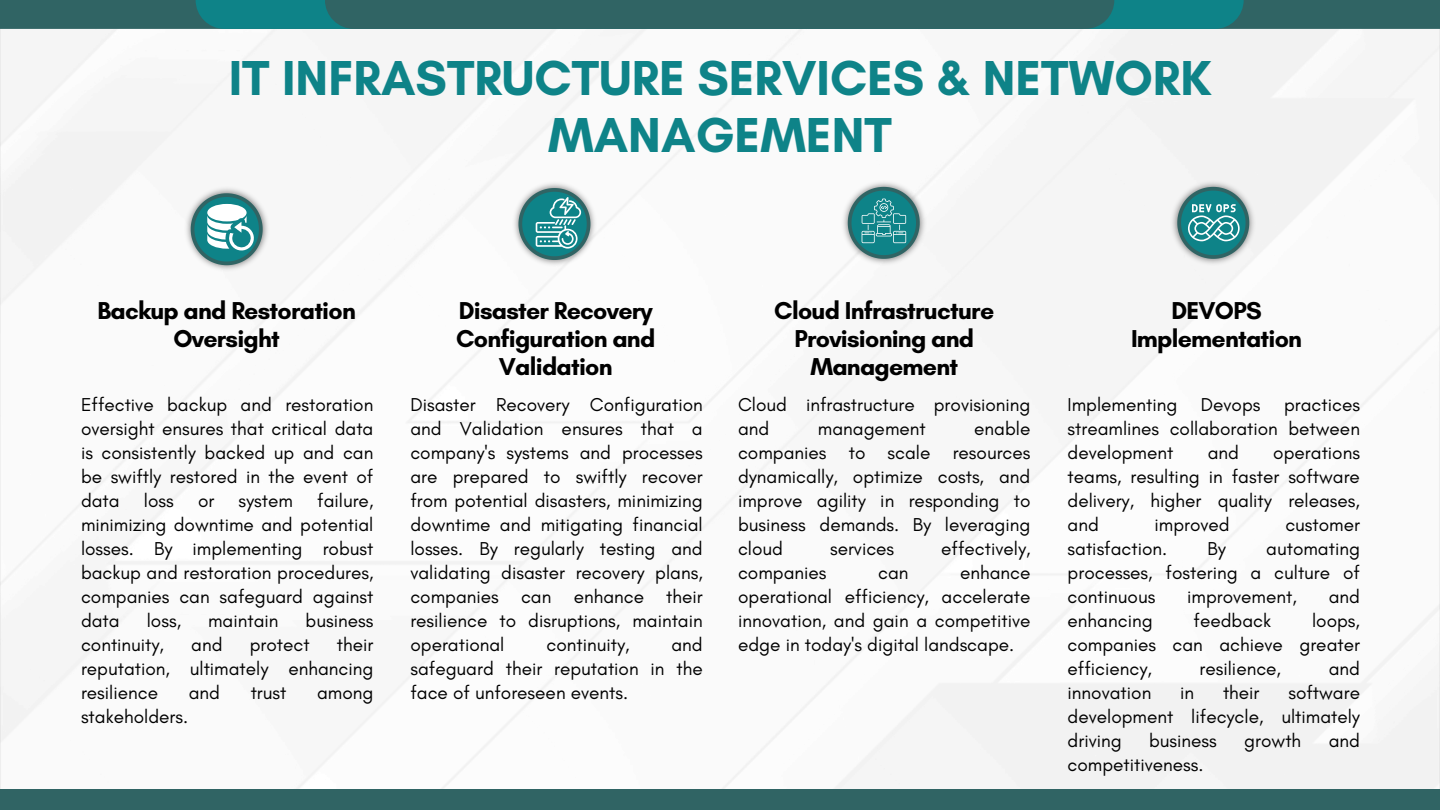
<style>
.page{position:relative;width:1440px;height:810px;background:#fff}
.page>*{position:absolute;margin:0;border:0;box-sizing:border-box;transform-origin:0 0}
.t1{font:700 50px/57px "Glacial Indifference";color:#0e8388;text-align:center}
.t2{font:700 24.9px/28px "Glacial Indifference";letter-spacing:-.03em;color:#000;text-align:center}
.t3{font:19px/24px "Glacial Indifference";color:#000;text-align:justify}
</style>
<div class="page">
<img style="left:184px;top:187px;width:85px;height:85px">
<img style="left:512px;top:182px;width:85px;height:84px">
<img style="left:841px;top:180px;width:85px;height:85px">
<img style="left:1171px;top:180px;width:85px;height:85px">
<div style="left:0;top:789px;width:1440px;height:21px;background:#306464"></div>
<svg style="left:191px;top:193px;width:72px;height:72px"></svg>
<svg style="left:518px;top:188px;width:72px;height:72px"></svg>
<svg style="left:848px;top:187px;width:72px;height:72px;background:#4f999c"></svg>
<svg style="left:1177px;top:187px;width:72px;height:72px;background:#5a9fa1"></svg>
<div style="left:0;top:0;width:1440px;height:29px;background:#306464"></div>
<div style="left:196px;top:0;width:1048px;height:29px;background:#0e8388"></div>
<div style="left:325px;top:0;width:789px;height:29px;background:#306464"></div>
<p class="t1" style="left:229px;top:49px;width:984px">IT INFRASTRUCTURE SERVICES &amp; NETWORK<br>MANAGEMENT</p>
<p class="t2" style="left:98px;top:296px;width:260px">Backup and Restoration<br>Oversight</p>
<p class="t3" style="left:81px;top:393px;width:294px">Effective backup and restoration oversight ensures that critical data is consistently backed up and can be swiftly restored in the event of data</p>
<p class="t3" style="left:81px;top:489px;width:294px;text-indent:236px">failure, minimizing downtime and potential losses. By implementing robust backup and restoration procedures, companies can safeguard against data</p>
<p class="t3" style="left:144px;top:489px;width:31px">loss</p>
<p class="t3" style="left:198px;top:489px;width:18px">or</p>
<p class="t3" style="left:239px;top:489px;width:56px">system</p>
<p class="t3" style="left:147px;top:609px;width:36px">loss,</p>
<p class="t3" style="left:208px;top:609px;width:72px">maintain</p>
<p class="t3" style="left:306px;top:609px;width:69px">business</p>
<p class="t3" style="left:81px;top:633px;width:85px">continuity,</p>
<p class="t3" style="left:191px;top:633px;width:33px">and</p>
<p class="t3" style="left:250px;top:633px;width:61px">protect</p>
<p class="t3" style="left:81px;top:633px;width:294px;text-indent:256px">their reputation, ultimately enhancing resilience</p>
<p class="t3" style="left:189px;top:681px;width:33px">and</p>
<p class="t3" style="left:251px;top:681px;width:37px">trust</p>
<p class="t3" style="left:317px;top:681px;width:58px">among</p>
<p class="t3" style="left:81px;top:705px;width:109px">stakeholders.</p>
<p class="t2" style="left:456px;top:296px;width:201px">Disaster Recovery<br>Configuration and<br>Validation</p>
<p class="t3" style="left:410px;top:393px;width:294px">Disaster Recovery Configuration and Validation ensures that a company's systems and processes are prepared to swiftly recover from potential disasters, minimizing downtime and mitigating financial losses. By regularly testing and validating disaster recovery plans, companies can enhance their resilience to disruptions, maintain operational</p>
<p class="t3" style="left:410px;top:633px;width:294px;text-indent:261px">and safeguard their reputation in the face of unforeseen events.</p>
<p class="t3" style="left:546px;top:633px;width:85px">continuity,</p>
<p class="t2" style="left:774px;top:296px;width:221px">Cloud Infrastructure<br>Provisioning and<br>Management</p>
<p class="t3" style="left:738px;top:393px;width:294px">Cloud infrastructure provisioning and</p>
<p class="t3" style="left:738px;top:417px;width:294px;text-indent:236px">enable companies to scale resources dynamically, optimize costs, and improve agility in responding to business demands. By leveraging cloud</p>
<p class="t3" style="left:818px;top:417px;width:109px">management</p>
<p class="t3" style="left:830px;top:537px;width:66px">services</p>
<p class="t3" style="left:941px;top:537px;width:91px">effectively,</p>
<p class="t3" style="left:738px;top:561px;width:294px;text-indent:222px">enhance operational efficiency, accelerate innovation, and gain a competitive edge in today's digital landscape.</p>
<p class="t3" style="left:738px;top:561px;width:90px">companies</p>
<p class="t3" style="left:878px;top:561px;width:32px">can</p>
<p class="t2" style="left:1131px;top:296px;width:173px">DEVOPS<br>Implementation</p>
<p class="t3" style="left:1068px;top:393px;width:294px">Implementing Devops practices streamlines collaboration between development</p>
<p class="t3" style="left:1208px;top:441px;width:33px">and</p>
<p class="t3" style="left:1068px;top:441px;width:294px;text-indent:206px">operations teams, resulting in faster software delivery, higher quality releases, and</p>
<p class="t3" style="left:1155px;top:513px;width:77px">improved</p>
<p class="t3" style="left:1285px;top:513px;width:76px">customer</p>
<p class="t3" style="left:1068px;top:537px;width:101px">satisfaction.</p>
<p class="t3" style="left:1208px;top:537px;width:20px">By</p>
<p class="t3" style="left:1068px;top:537px;width:294px;text-indent:199px">automating processes, fostering a culture of continuous</p>
<p class="t3" style="left:1187px;top:585px;width:111px">improvement,</p>
<p class="t3" style="left:1329px;top:585px;width:33px">and</p>
<p class="t3" style="left:1068px;top:609px;width:87px">enhancing</p>
<p class="t3" style="left:1194px;top:609px;width:79px">feedback</p>
<p class="t3" style="left:1068px;top:609px;width:294px;text-indent:244px">loops, companies can achieve greater efficiency,</p>
<p class="t3" style="left:1200px;top:657px;width:83px">resilience,</p>
<p class="t3" style="left:1329px;top:657px;width:33px">and</p>
<p class="t3" style="left:1068px;top:681px;width:294px;text-indent:221px">software development lifecycle, ultimately driving</p>
<p class="t3" style="left:1068px;top:681px;width:85px">innovation</p>
<p class="t3" style="left:1180px;top:681px;width:16px">in</p>
<p class="t3" style="left:1223px;top:681px;width:38px">their</p>
<p class="t3" style="left:1149px;top:729px;width:69px">business</p>
<p class="t3" style="left:1244px;top:729px;width:58px">growth</p>
<p class="t3" style="left:1329px;top:729px;width:33px">and</p>
<p class="t3" style="left:1068px;top:753px;width:138px">competitiveness.</p>
</div>
